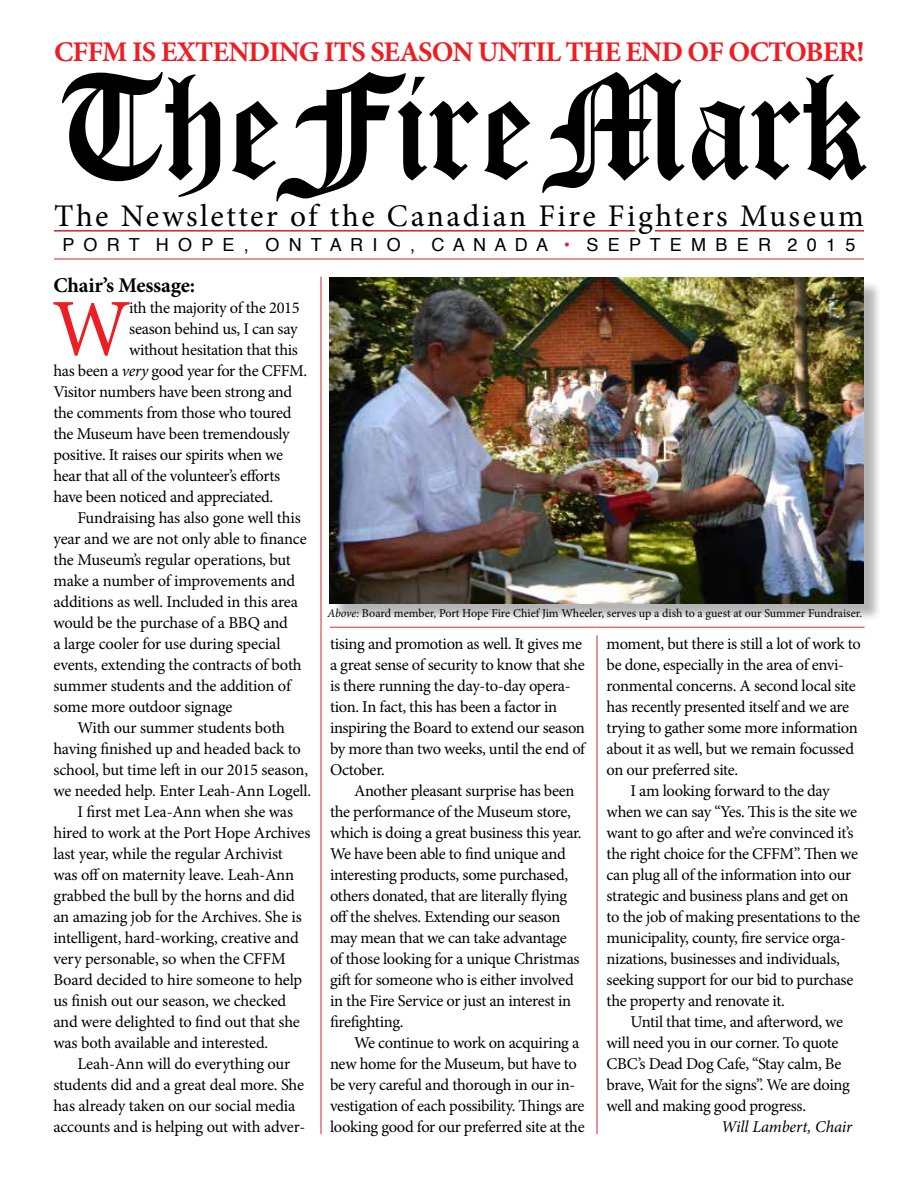
<style>
.page{position:relative;width:918px;height:1188px;background:#fff}
.page>*{position:absolute;margin:0;border:0;box-sizing:border-box;transform-origin:0 0}
.t1{font:163.5px "Cloister Black BT";color:#000}
.t2{font:81.15px "Minion Pro";color:#ed1d24}
.t3{font:31.5px "Minion Pro";letter-spacing:.08em;color:#000}
.t4{font:700 28.5px "Minion Pro";letter-spacing:-.03em;color:#ed1d24}
.t5{font:700 21px "Minion Pro";letter-spacing:-.01em;color:#000}
.t6{font:18px "Helvetica";color:#000}
.t7{font:16.5px/21px "Minion Pro";letter-spacing:-.02em;color:#000}
.t8{font:italic 16.5px "Minion Pro";letter-spacing:-.005em;color:#000}
.t9{font:12px "Minion Pro";color:#000}
.s1{color:#ed1d24}
.s2{font-style:italic}
</style>
<div class="page">
<hr style="left:54px;top:230px;width:581px;height:2px;background:#d2232a">
<hr style="left:655px;top:230px;width:209px;height:2px;background:#d2232a">
<hr style="left:54px;top:259px;width:810px;height:1px;background:#d2232a">
<hr style="left:321px;top:277px;width:1px;height:857px;background:#d2232a">
<hr style="left:597px;top:635px;width:1px;height:499px;background:#d2232a">
<div style="left:332px;top:280px;width:551px;height:342px;background:#000;opacity:.3"></div>
<img style="left:330px;top:278px;width:534px;height:325px">
<hr style="left:330px;top:627px;width:535px;height:1px;background:#ee2a28">
<h3 class="t4" style="left:54px;top:32px;width:812px">CFFM IS EXTENDING ITS SEASON UNTIL THE END OF OCTOBER!</h3>
<h1 class="t1" style="left:60px;top:27px;width:807px">TheFireMark</h1>
<h3 class="t3" style="left:54px;top:195px;width:811px">The Newsletter of the Canadian Fire Fighters Museum</h3>
<p class="t6" style="left:62px;top:230px;width:795px">P O R T H O P E , O N T A R I O , C A N A D A <span class="s1">•</span> S E P T E M B E R 2 0 1 5</p>
<p class="t5" style="left:53px;top:270px;width:143px">Chair’s Message:</p>
<h2 class="t2" style="left:52px;top:275px;width:80px">W</h2>
<p class="t7" style="left:129px;top:297px;width:172px">ith the majority of the 2015</p>
<p class="t7" style="left:129px;top:318px;width:170px">season behind us, I can say</p>
<p class="t7" style="left:129px;top:339px;width:170px">without hesitation that this</p>
<p class="t7" style="left:53px;top:360px;width:255px">has been a <span class="s2">very</span> good year for the CFFM.</p>
<p class="t7" style="left:53px;top:381px;width:240px">Visitor numbers have been strong and</p>
<p class="t7" style="left:53px;top:402px;width:240px">the comments from those who toured</p>
<p class="t7" style="left:53px;top:423px;width:238px">the Museum have been tremendously</p>
<p class="t7" style="left:53px;top:444px;width:231px">positive. It raises our spirits when we</p>
<p class="t7" style="left:53px;top:465px;width:228px">hear that all of the volunteer’s efforts</p>
<p class="t7" style="left:53px;top:486px;width:221px">have been noticed and appreciated.</p>
<p class="t7" style="left:77px;top:507px;width:225px">Fundraising has also gone well this</p>
<p class="t7" style="left:53px;top:528px;width:255px">year and we are not only able to finance</p>
<p class="t7" style="left:53px;top:549px;width:239px">the Museum’s regular operations, but</p>
<p class="t7" style="left:53px;top:570px;width:243px">make a number of improvements and</p>
<p class="t7" style="left:53px;top:591px;width:246px">additions as well. Included in this area</p>
<p class="t7" style="left:53px;top:612px;width:236px">would be the purchase of a BBQ and</p>
<p class="t7" style="left:53px;top:633px;width:229px">a large cooler for use during special</p>
<p class="t7" style="left:53px;top:654px;width:250px">events, extending the contracts of both</p>
<p class="t7" style="left:53px;top:675px;width:239px">summer students and the addition of</p>
<p class="t7" style="left:53px;top:696px;width:181px">some more outdoor signage</p>
<p class="t7" style="left:77px;top:717px;width:209px">With our summer students both</p>
<p class="t7" style="left:53px;top:738px;width:249px">having finished up and headed back to</p>
<p class="t7" style="left:53px;top:759px;width:256px">school, but time left in our 2015 season,</p>
<p class="t7" style="left:53px;top:780px;width:259px">we needed help. Enter Leah-Ann Logell.</p>
<p class="t7" style="left:77px;top:801px;width:217px">I first met Lea-Ann when she was</p>
<p class="t7" style="left:53px;top:822px;width:259px">hired to work at the Port Hope Archives</p>
<p class="t7" style="left:53px;top:843px;width:231px">last year, while the regular Archivist</p>
<p class="t7" style="left:53px;top:864px;width:242px">was off on maternity leave. Leah-Ann</p>
<p class="t7" style="left:53px;top:885px;width:243px">grabbed the bull by the horns and did</p>
<p class="t7" style="left:53px;top:906px;width:250px">an amazing job for the Archives. She is</p>
<p class="t7" style="left:53px;top:927px;width:247px">intelligent, hard-working, creative and</p>
<p class="t7" style="left:53px;top:948px;width:234px">very personable, so when the CFFM</p>
<p class="t7" style="left:53px;top:969px;width:250px">Board decided to hire someone to help</p>
<p class="t7" style="left:53px;top:990px;width:234px">us finish out our season, we checked</p>
<p class="t7" style="left:53px;top:1011px;width:248px">and were delighted to find out that she</p>
<p class="t7" style="left:53px;top:1032px;width:216px">was both available and interested.</p>
<p class="t7" style="left:77px;top:1053px;width:214px">Leah-Ann will do everything our</p>
<p class="t7" style="left:53px;top:1074px;width:252px">students did and a great deal more. She</p>
<p class="t7" style="left:53px;top:1095px;width:244px">has already taken on our social media</p>
<p class="t7" style="left:53px;top:1116px;width:253px">accounts and is helping out with adver-</p>
<p class="t9" style="left:328px;top:606px;width:536px"><span class="s2">Above:</span> Board member, Port Hope Fire Chief Jim Wheeler, serves up a dish to a guest at our Summer Fundraiser.</p>
<p class="t7" style="left:330px;top:633px;width:257px">tising and promotion as well. It gives me a great sense of security to know that she is there running the day-to-day opera&shy;tion. In fact, this has been a factor in inspiring the Board to extend our season by more than two weeks, until the end of October.</p>
<p class="t7" style="left:330px;top:780px;width:253px;text-indent:24px">Another pleasant surprise has been the performance of the Museum store, which is doing a great business this year.<br>We have been able to find unique and interesting products, some purchased, others donated, that are literally flying off the shelves. Extending our season may mean that we can take advantage of those looking for a unique Christmas gift for someone who is either involved in the Fire Service or just an interest in firefighting.</p>
<p class="t7" style="left:330px;top:1032px;width:256px;text-indent:24px">We continue to work on acquiring a new home for the Museum, but have to be very careful and thorough in our in&shy;vestigation of each possibility. Things are looking good for our preferred site at the</p>
<p class="t7" style="left:607px;top:633px;width:256px">moment, but there is still a lot of work to</p>
<p class="t7" style="left:607px;top:654px;width:239px">be done, especially in the area of envi-</p>
<p class="t7" style="left:607px;top:675px;width:251px">ronmental concerns. A second local site</p>
<p class="t7" style="left:607px;top:696px;width:244px">has recently presented itself and we are</p>
<p class="t7" style="left:607px;top:717px;width:253px">trying to gather some more information</p>
<p class="t7" style="left:607px;top:738px;width:249px">about it as well, but we remain focussed</p>
<p class="t7" style="left:607px;top:759px;width:133px">on our preferred site.</p>
<p class="t7" style="left:631px;top:780px;width:201px">I am looking forward to the day</p>
<p class="t7" style="left:607px;top:801px;width:252px">when we can say “Yes. This is the site we</p>
<p class="t7" style="left:607px;top:822px;width:248px">want to go after and we’re convinced it’s</p>
<p class="t7" style="left:607px;top:843px;width:253px">the right choice for the CFFM”. Then we</p>
<p class="t7" style="left:607px;top:864px;width:246px">can plug all of the information into our</p>
<p class="t7" style="left:607px;top:885px;width:243px">strategic and business plans and get on</p>
<p class="t7" style="left:607px;top:906px;width:255px">to the job of making presentations to the</p>
<p class="t7" style="left:607px;top:927px;width:241px">municipality, county, fire service orga-</p>
<p class="t7" style="left:607px;top:948px;width:235px">nizations, businesses and individuals,</p>
<p class="t7" style="left:607px;top:969px;width:248px">seeking support for our bid to purchase</p>
<p class="t7" style="left:607px;top:990px;width:180px">the property and renovate it.</p>
<p class="t7" style="left:631px;top:1011px;width:214px">Until that time, and afterword, we</p>
<p class="t7" style="left:607px;top:1032px;width:233px">will need you in our corner. To quote</p>
<p class="t7" style="left:607px;top:1053px;width:237px">CBC’s Dead Dog Cafe, “Stay calm, Be</p>
<p class="t7" style="left:607px;top:1074px;width:245px">brave, Wait for the signs”. We are doing</p>
<p class="t7" style="left:607px;top:1095px;width:201px">well and making good progress.</p>
<p class="t8" style="left:721px;top:1116px;width:133px">Will Lambert, Chair</p>
</div>
